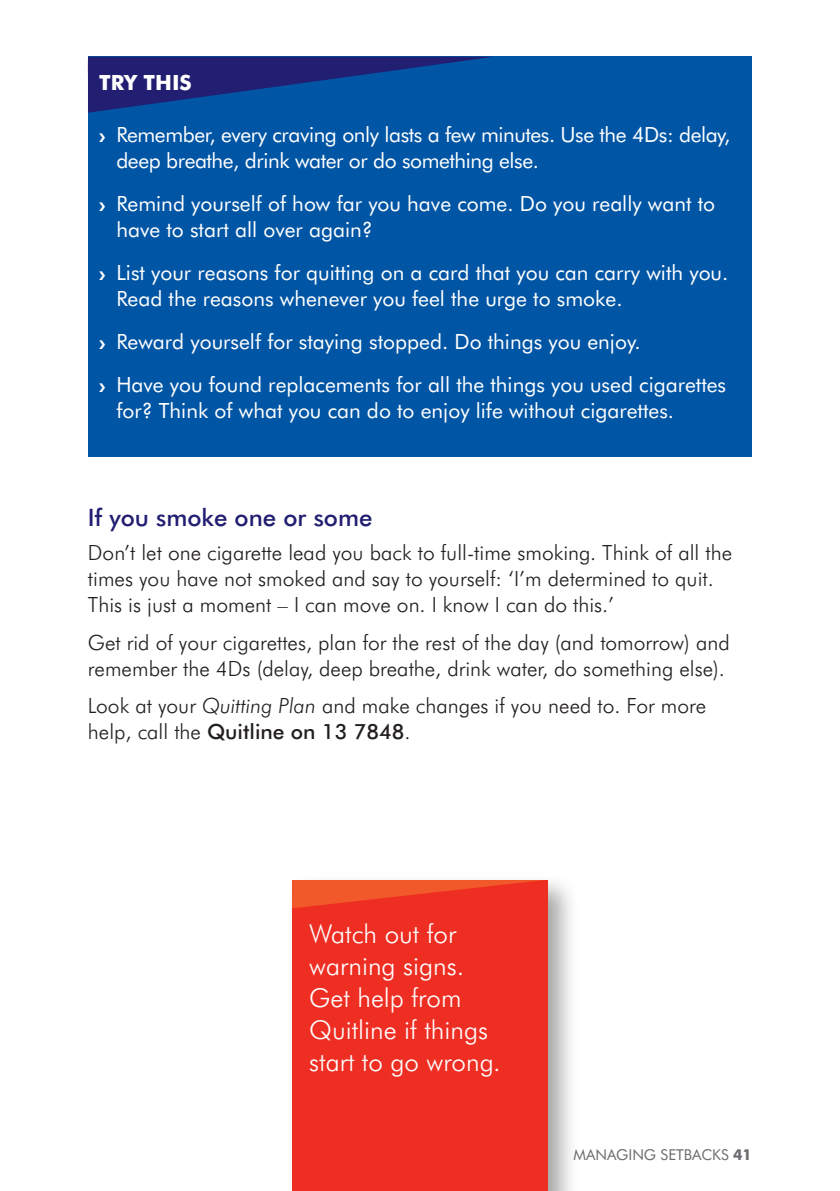
<style>
.page{position:relative;width:840px;height:1191px;background:#fff}
.page>*{position:absolute;margin:0;border:0;box-sizing:border-box;transform-origin:0 0}
.t1{font:300 26px/32px "Futura BT";color:#fff}
.t2{font:500 24px "Futura BT";color:#221e72}
.t3{font:300 21px/26px "Futura BT";color:#231f20}
.t4{font:21px/26px "Futura BT";color:#fff}
.t5{font:21px/26px "Futura BT";letter-spacing:-.02em;color:#fff}
.t6{font:700 21px "Futura BT";color:#fff}
.t7{font:15px "Futura BT";color:#6c6d70}
.t8{font:12px "Monotype Sorts";color:#fff}
.s1{font-family:"Monotype Sorts";font-size:12px}
.s2{font-style:italic}
.s3{font-weight:500}
.s4{font-weight:700}
</style>
<div class="page">
<div style="left:88px;top:57px;width:663px;height:400px;background:#0155a5"></div>
<svg style="left:88px;top:57px;width:402px;height:56px"></svg>
<div style="left:285px;top:872px;width:293px;height:319px;background:#231f20;opacity:.4"></div>
<div style="left:292px;top:880px;width:255px;height:311px;background:#ee2e22"></div>
<svg style="left:292px;top:880px;width:250px;height:28px"></svg>
<h2 class="t6" style="left:99px;top:70px;width:94px">TRY THIS</h2>
<p class="t5" style="left:116px;top:122px;width:615px;text-indent:-17px"><span class="s1">i</span> Remember, every craving only lasts a few minutes. Use the 4Ds: delay, deep breathe, drink water or do something else.</p>
<p class="t4" style="left:116px;top:191px;width:600px">Remind yourself of how far you have come. Do you really want to have to start all over again?</p>
<p class="t4" style="left:116px;top:260px;width:613px">List your reasons for quitting on a card that you can carry with you.<br>Read the reasons whenever you feel the urge to smoke.</p>
<p class="t4" style="left:116px;top:320px;width:611px;line-height:43px">Reward yourself for staying stopped. Do things you enjoy.<br>Have you found replacements for all the things you used cigarettes</p>
<p class="t4" style="left:116px;top:398px;width:559px">for? Think of what you can do to enjoy life without cigarettes.</p>
<p class="t8" style="left:99px;top:202px;width:8px">i</p>
<p class="t8" style="left:99px;top:271px;width:8px">i</p>
<p class="t8" style="left:99px;top:340px;width:8px">i</p>
<p class="t8" style="left:99px;top:383px;width:8px">i</p>
<h2 class="t2" style="left:88px;top:503px;width:286px">If you smoke one or some</h2>
<p class="t3" style="left:88px;top:540px;width:645px">Don’t let one cigarette lead you back to full-time smoking. Think of all the times you have not smoked and say to yourself: ‘I’m determined to quit.<br>This is just a moment – I can move on. I know I can do this.’</p>
<p class="t3" style="left:88px;top:629px;width:643px">Get rid of your cigarettes, plan for the rest of the day (and tomorrow) and remember the 4Ds (delay, deep breathe, drink water, do something else).</p>
<p class="t3" style="left:88px;top:692px;width:619px">Look at your <span class="s2">Quitting Plan</span> and make changes if you need to. For more help, call the <span class="s3">Quitline on 13 7848</span>.</p>
<p class="t1" style="left:309px;top:917px;width:193px">Watch out for warning signs.<br>Get help from<br>Quitline if things start to go wrong.</p>
<p class="t7" style="left:573px;top:1146px;width:180px">MANAGING SETBACKS <span class="s4">41</span></p>
</div>
